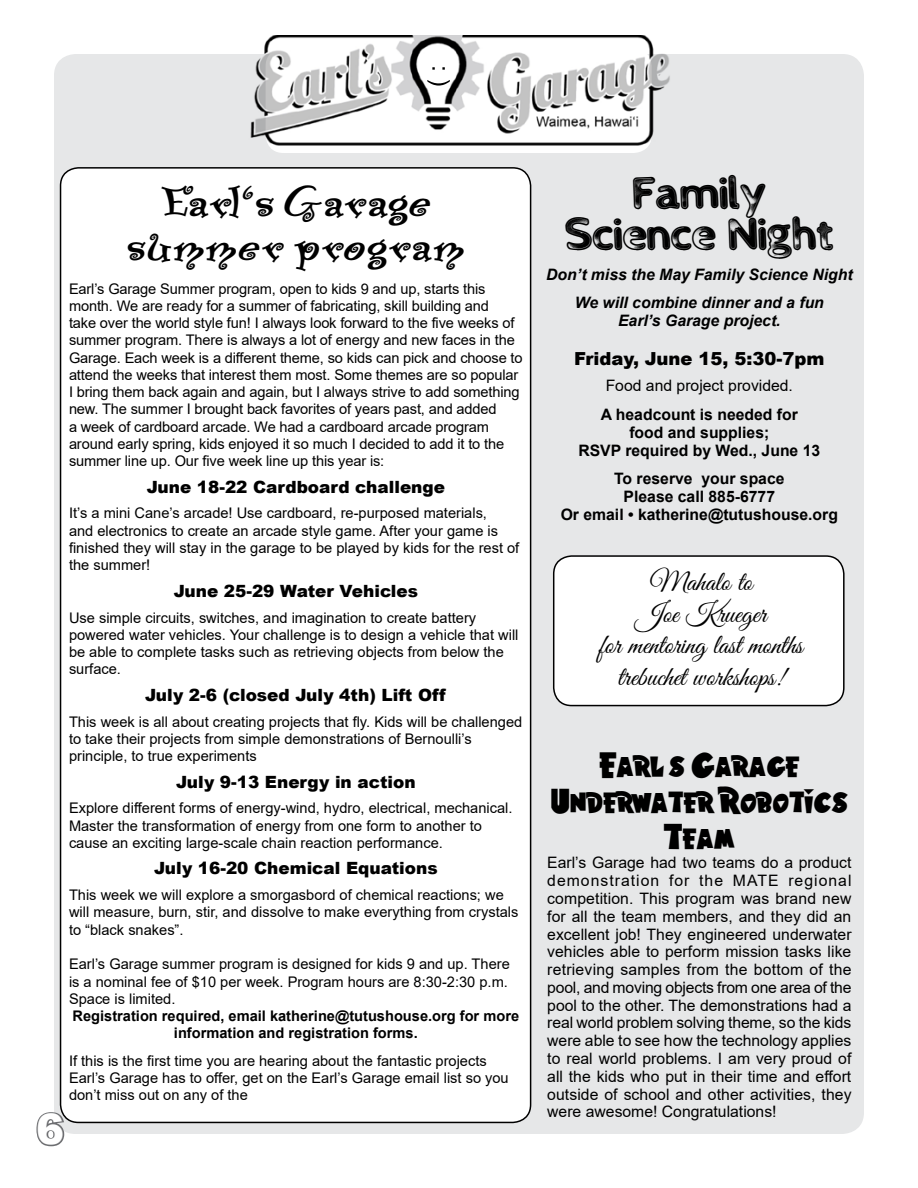
<style>
.page{position:relative;width:918px;height:1188px;background:#fff}
.page>*{position:absolute;margin:0;border:0;box-sizing:border-box;transform-origin:0 0}
.t1{font:48.3px/43.5px "Paisley ICG Two";letter-spacing:-.01em;color:#000;text-align:center}
.t2{font:43.5px/41.2px "Neon Tech";color:#000;text-align:center}
.t3{font:900 42px "Arial";color:#fff}
.t4{font:30px/36px "Hawaiian Punk";color:#000;text-align:center}
.t5{font:27.75px/31.3px "Great Vibes";color:#000;text-align:center}
.t6{font:900 18px "Arial";color:#000}
.t7{font:900 16.8px "Arial";color:#000}
.t8{font:15.75px/17.9px "Arial";color:#000;text-align:justify}
.t9{font:700 15.75px/17.9px "Arial";color:#000;text-align:center}
.t10{font:italic 700 15.75px/28.7px "Arial";color:#000;text-align:center}
.t11{font:14.7px/17.2px "Arial";color:#000}
.t12{font:700 14.7px/17.2px "Arial";color:#000;text-align:center}
</style>
<div class="page">
<div style="left:54px;top:54px;width:810px;height:1080px;background:#e6e7e8;border-radius:22px"></div>
<div style="left:266px;top:48px;width:386px;height:105px;background:#fff;border-radius:18px"></div>
<img style="left:250px;top:36px;width:420px;height:114px">
<svg style="left:427px;top:67px;width:23px;height:19px"></svg>
<div style="left:61px;top:168px;width:470px;height:954px;background:#fff;border-radius:18px"></div>
<div style="left:554px;top:556px;width:290px;height:150px;background:#fff;border-radius:18px"></div>
<div style="left:553px;top:555px;width:292px;height:151px;border:2px solid #000;border-radius:18px"></div>
<svg style="left:36px;top:1110px;width:30px;height:37px"></svg>
<h1 class="t1" style="left:127px;top:178px;width:340px">Earl‘s Garage summer program</h1>
<p class="t11" style="left:69px;top:280px;width:455px">Earl’s Garage Summer program, open to kids 9 and up, starts this month. We are ready for a summer of fabricating, skill building and<br>take over the world style fun! I always look forward to the five weeks of summer program. There is always a lot of energy and new faces in the Garage. Each week is a different theme, so kids can pick and choose to attend the weeks that interest them most. Some themes are so popular I bring them back again and again, but I always strive to add something new. The summer I brought back favorites of years past, and added<br>a week of cardboard arcade. We had a cardboard arcade program around early spring, kids enjoyed it so much I decided to add it to the summer line up. Our five week line up this year is:</p>
<p class="t7" style="left:147px;top:474px;width:300px">June 18-22 Cardboard challenge</p>
<p class="t11" style="left:69px;top:505px;width:452px">It’s a mini Cane’s arcade! Use cardboard, re-purposed materials,<br>and electronics to create an arcade style game. After your game is finished they will stay in the garage to be played by kids for the rest of the summer!</p>
<p class="t7" style="left:174px;top:578px;width:246px">June 25-29 Water Vehicles</p>
<p class="t11" style="left:69px;top:609px;width:451px">Use simple circuits, switches, and imagination to create battery powered water vehicles. Your challenge is to design a vehicle that will be able to complete tasks such as retrieving objects from below the surface.</p>
<p class="t7" style="left:145px;top:683px;width:302px">July 2-6 (closed July 4th) Lift Off</p>
<p class="t11" style="left:69px;top:713px;width:455px">This week is all about creating projects that fly. Kids will be challenged to take their projects from simple demonstrations of Bernoulli’s principle, to true experiments</p>
<p class="t7" style="left:176px;top:769px;width:241px">July 9-13 Energy in action</p>
<p class="t11" style="left:69px;top:800px;width:445px">Explore different forms of energy-wind, hydro, electrical, mechanical.<br>Master the transformation of energy from one form to another to cause an exciting large-scale chain reaction performance.</p>
<p class="t7" style="left:154px;top:856px;width:285px">July 16-20 Chemical Equations</p>
<p class="t11" style="left:69px;top:886px;width:451px">This week we will explore a smorgasbord of chemical reactions; we will measure, burn, stir, and dissolve to make everything from crystals to “black snakes”.</p>
<p class="t11" style="left:69px;top:955px;width:442px">Earl’s Garage summer program is designed for kids 9 and up. There is a nominal fee of $10 per week. Program hours are 8:30-2:30 p.m.<br>Space is limited.</p>
<p class="t12" style="left:73px;top:1007px;width:448px">Registration required, email katherine@tutushouse.org for more information and registration forms.</p>
<p class="t11" style="left:69px;top:1052px;width:441px">If this is the first time you are hearing about the fantastic projects<br>Earl’s Garage has to offer, get on the Earl’s Garage email list so you don’t miss out on any of the</p>
<h3 class="t3" style="left:36px;top:1099px;width:30px">6</h3>
<h2 class="t2" style="left:565px;top:175px;width:270px">Family<br>Science Night</h2>
<p class="t10" style="left:546px;top:260px;width:308px">Don’t miss the May Family Science Night<br>We will combine dinner and a fun</p>
<p class="t10" style="left:618px;top:307px;width:164px">Earl’s Garage project.</p>
<p class="t6" style="left:574px;top:345px;width:252px">Friday, June 15, 5:30-7pm</p>
<p class="t8" style="left:606px;top:377px;width:189px">Food and project provided.</p>
<p class="t9" style="left:578px;top:406px;width:243px">A headcount is needed for<br>food and supplies;<br>RSVP required by Wed., June 13</p>
<p class="t9" style="left:561px;top:470px;width:279px">To reserve your space<br>Please call 885-6777<br>Or email • katherine@tutushouse.org</p>
<h3 class="t5" style="left:599px;top:569px;width:205px">Mahalo to<br>Joe Krueger<br>for mentoring last months trebuchet workshops!</h3>
<h3 class="t4" style="left:551px;top:747px;width:298px">Earl’s Garage<br>Underwater Robotics<br>Team</h3>
<p class="t8" style="left:547px;top:854px;width:306px">Earl’s Garage had two teams do a product demonstration for the MATE regional competition. This program was brand new for all the team members, and they did an excellent job! They engineered underwater vehicles able to perform mission tasks like retrieving samples from the bottom of the pool, and moving objects from one area of the pool to the other. The demonstrations had a real world problem solving theme, so the kids were able to see how the technology applies to real world problems. I am very proud of all the kids who put in their time and effort outside of school and other activities, they were awesome! Congratulations!</p>
</div>
